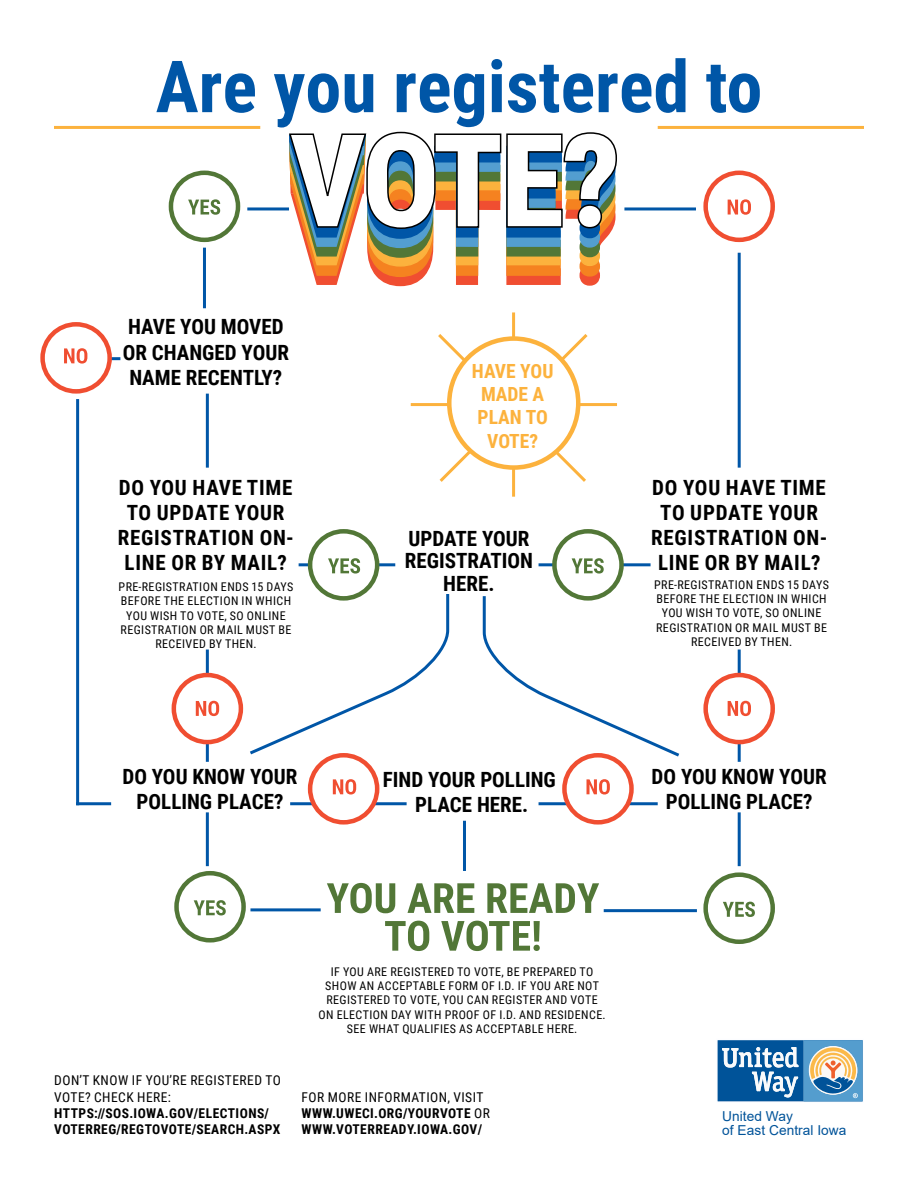
<style>
.page{position:relative;width:918px;height:1188px;background:#fff}
.page>*{position:absolute;margin:0;border:0;box-sizing:border-box;transform-origin:0 0}
.t1{font:700 72px "Roboto Condensed";color:#0056a7}
.t2{font:700 21px/25.2px "Roboto Condensed";color:#000;text-align:center}
.t3{font:700 21px/25.2px "Roboto Condensed";letter-spacing:.035em;color:#000;text-align:center}
.t4{font:700 19.5px/23.4px "Roboto Condensed";color:#fcb23d;text-align:center}
.t5{font:13.65px/14px "Arial";letter-spacing:.005em;color:#005399}
.t6{font:700 13.5px/16.2px "Roboto Condensed";letter-spacing:.035em;color:#000}
.t7{font:13.5px/16.2px "Roboto Condensed";letter-spacing:.035em;color:#000}
.t8{font:12px/14.4px "Roboto Condensed";letter-spacing:.035em;color:#000;text-align:center}
.s1{font-weight:400}
</style>
<div class="page">
<hr style="left:411px;top:403px;width:206px;height:3px;background:#fcb23d">
<svg style="left:435px;top:331px;width:156px;height:154px"></svg>
<hr style="left:512px;top:312px;width:3px;height:185px;background:#fcb23d">
<div style="left:449px;top:339px;width:129px;height:129px;background:#fff;border-radius:50%"></div>
<div style="left:447px;top:336px;width:133px;height:134px;border:4px solid #fcb23d;border-radius:50%"></div>
<hr style="left:299px;top:563px;width:96px;height:3px;background:#0056a7">
<hr style="left:67px;top:357px;width:53px;height:3px;background:#0056a7">
<hr style="left:290px;top:802px;width:117px;height:3px;background:#0056a7">
<hr style="left:539px;top:563px;width:112px;height:3px;background:#0056a7">
<hr style="left:539px;top:802px;width:119px;height:3px;background:#0056a7">
<hr style="left:206px;top:650px;width:3px;height:112px;background:#0056a7">
<hr style="left:206px;top:394px;width:3px;height:74px;background:#0056a7">
<hr style="left:738px;top:650px;width:3px;height:112px;background:#0056a7">
<div style="left:169px;top:171px;width:71px;height:71px;border:4px solid #527737;border-radius:50%"></div>
<div style="left:703px;top:171px;width:72px;height:71px;border:4px solid #f04e31;border-radius:50%"></div>
<div style="left:706px;top:675px;width:67px;height:67px;background:#fff;border-radius:50%"></div>
<div style="left:703px;top:673px;width:72px;height:71px;border:4px solid #f04e31;border-radius:50%"></div>
<div style="left:174px;top:675px;width:67px;height:67px;background:#fff;border-radius:50%"></div>
<div style="left:172px;top:673px;width:71px;height:71px;border:4px solid #f04e31;border-radius:50%"></div>
<div style="left:43px;top:324px;width:67px;height:67px;background:#fff;border-radius:50%"></div>
<div style="left:40px;top:322px;width:72px;height:72px;border:4px solid #f04e31;border-radius:50%"></div>
<div style="left:310px;top:755px;width:67px;height:67px;background:#fff;border-radius:50%"></div>
<div style="left:308px;top:753px;width:71px;height:72px;border:4px solid #f04e31;border-radius:50%"></div>
<div style="left:564px;top:755px;width:67px;height:67px;background:#fff;border-radius:50%"></div>
<div style="left:562px;top:753px;width:72px;height:72px;border:4px solid #f04e31;border-radius:50%"></div>
<div style="left:310px;top:531px;width:67px;height:67px;background:#fff;border-radius:50%"></div>
<div style="left:308px;top:529px;width:71px;height:72px;border:4px solid #527737;border-radius:50%"></div>
<div style="left:174px;top:871px;width:72px;height:72px;border:4px solid #527737;border-radius:50%"></div>
<div style="left:703px;top:872px;width:72px;height:72px;border:4px solid #527737;border-radius:50%"></div>
<div style="left:554px;top:531px;width:68px;height:67px;background:#fff;border-radius:50%"></div>
<div style="left:552px;top:529px;width:72px;height:72px;border:4px solid #527737;border-radius:50%"></div>
<svg style="left:288px;top:131px;width:329px;height:156px"></svg>
<hr style="left:54px;top:126px;width:206px;height:3px;background:#fcb23d">
<hr style="left:658px;top:126px;width:206px;height:3px;background:#fcb23d">
<svg style="left:188px;top:199px;width:32px;height:16px"></svg>
<svg style="left:328px;top:558px;width:32px;height:16px"></svg>
<svg style="left:572px;top:558px;width:32px;height:16px"></svg>
<svg style="left:194px;top:900px;width:32px;height:15px"></svg>
<svg style="left:723px;top:902px;width:32px;height:15px"></svg>
<svg style="left:728px;top:199px;width:23px;height:16px"></svg>
<svg style="left:64px;top:348px;width:23px;height:16px"></svg>
<svg style="left:196px;top:701px;width:23px;height:15px"></svg>
<svg style="left:728px;top:701px;width:23px;height:15px"></svg>
<svg style="left:333px;top:779px;width:23px;height:16px"></svg>
<svg style="left:587px;top:779px;width:23px;height:16px"></svg>
<svg style="left:385px;top:921px;width:155px;height:30px"></svg>
<svg style="left:327px;top:883px;width:272px;height:30px"></svg>
<hr style="left:247px;top:207px;width:42px;height:3px;background:#0056a7">
<hr style="left:203px;top:248px;width:3px;height:60px;background:#0056a7">
<hr style="left:624px;top:207px;width:72px;height:3px;background:#0056a7">
<hr style="left:738px;top:253px;width:3px;height:215px;background:#0056a7">
<hr style="left:76px;top:399px;width:3px;height:406px;background:#0056a7">
<hr style="left:76px;top:802px;width:35px;height:3px;background:#0056a7">
<svg style="left:250px;top:591px;width:200px;height:166px"></svg>
<svg style="left:482px;top:593px;width:198px;height:166px"></svg>
<hr style="left:463px;top:821px;width:3px;height:50px;background:#0056a7">
<hr style="left:206px;top:812px;width:3px;height:54px;background:#0056a7">
<hr style="left:738px;top:812px;width:3px;height:54px;background:#0056a7">
<hr style="left:250px;top:908px;width:71px;height:3px;background:#0056a7">
<hr style="left:604px;top:909px;width:93px;height:3px;background:#0056a7">
<svg style="left:717px;top:1040px;width:146px;height:62px;background:#5f8fb4"></svg>
<h1 class="t1" style="left:156px;top:36px;width:608px">Are you registered to</h1>
<h2 class="t2" style="left:123px;top:314px;width:168px">HAVE YOU MOVED<br>OR CHANGED YOUR<br>NAME RECENTLY?</h2>
<h3 class="t4" style="left:472px;top:358px;width:83px">HAVE YOU<br>MADE A<br>PLAN TO<br>VOTE?</h3>
<h2 class="t3" style="left:118px;top:474px;width:178px">DO YOU HAVE TIME<br>TO UPDATE YOUR<br>REGISTRATION ON-<br>LINE OR BY MAIL?</h2>
<h2 class="t3" style="left:651px;top:474px;width:178px">DO YOU HAVE TIME<br>TO UPDATE YOUR<br>REGISTRATION ON-<br>LINE OR BY MAIL?</h2>
<p class="t8" style="left:654px;top:577px;width:176px">PRE-REGISTRATION ENDS 15 DAYS<br>BEFORE THE ELECTION IN WHICH<br>YOU WISH TO VOTE, SO ONLINE<br>REGISTRATION OR MAIL MUST BE<br>RECEIVED BY THEN.</p>
<h2 class="t2" style="left:405px;top:526px;width:130px;line-height:22.5px">UPDATE YOUR<br>REGISTRATION<br>HERE.</h2>
<p class="t8" style="left:119px;top:579px;width:176px">PRE-REGISTRATION ENDS 15 DAYS<br>BEFORE THE ELECTION IN WHICH<br>YOU WISH TO VOTE, SO ONLINE<br>REGISTRATION OR MAIL MUST BE<br>RECEIVED BY THEN.</p>
<h2 class="t2" style="left:123px;top:763px;width:177px">DO YOU KNOW YOUR<br>POLLING PLACE?</h2>
<h2 class="t2" style="left:652px;top:763px;width:177px">DO YOU KNOW YOUR<br>POLLING PLACE?</h2>
<h2 class="t2" style="left:383px;top:766px;width:175px">FIND YOUR POLLING<br>PLACE HERE.</h2>
<p class="t7" style="left:54px;top:1072px;width:228px">DON’T KNOW IF YOU’RE REGISTERED TO<br>VOTE? CHECK HERE:</p>
<p class="t6" style="left:54px;top:1104px;width:228px">HTTPS://SOS.IOWA.GOV/ELECTIONS/<br>VOTERREG/REGTOVOTE/SEARCH.ASPX</p>
<p class="t8" style="left:319px;top:964px;width:289px">IF YOU ARE REGISTERED TO VOTE, BE PREPARED TO SHOW AN ACCEPTABLE FORM OF I.D. IF YOU ARE NOT REGISTERED TO VOTE, YOU CAN REGISTER AND VOTE ON ELECTION DAY WITH PROOF OF I.D. AND RESIDENCE.<br>SEE WHAT QUALIFIES AS ACCEPTABLE HERE.</p>
<p class="t6" style="left:302px;top:1088px;width:190px"><span class="s1">FOR MORE INFORMATION, VISIT<br></span>WWW.UWECI.ORG/YOURVOTE <span class="s1">OR<br></span>WWW.VOTERREADY.IOWA.GOV/</p>
<p class="t5" style="left:722px;top:1109px;width:126px">United Way<br>of East Central Iowa</p>
</div>
